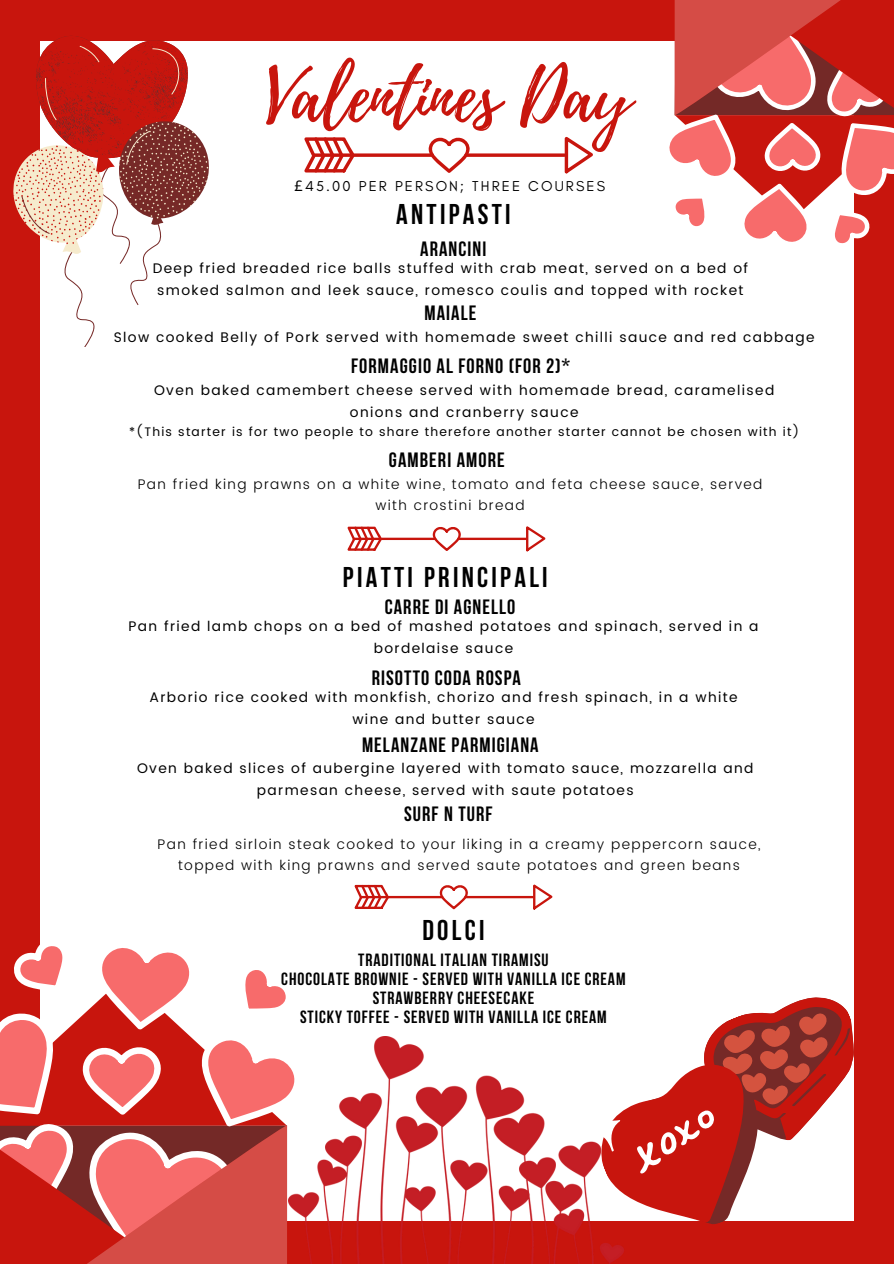
<style>
.page{position:relative;width:894px;height:1264px;background:#fff}
.page>*{position:absolute;margin:0;border:0;box-sizing:border-box;transform-origin:0 0}
.t1{font:71.4px "Playlist Script";color:#c8150d}
.t2{font:700 28.5px "Bebas Neue";letter-spacing:.115em;color:#000}
.t3{font:700 20.7px "Bebas Neue";letter-spacing:.055em;color:#000}
.t4{font:700 17.7px/19.2px "Bebas Neue";letter-spacing:.055em;color:#000;text-align:center}
.t5{font:14.55px "Glacial Indifference";letter-spacing:.145em;color:#000}
.t6{font:13.8px/21.3px "Poppins";letter-spacing:.1em;color:#000;text-align:center}
.t7{font:300 13.8px/21.3px "Poppins";letter-spacing:.1em;color:#000;text-align:center}
.t8{font:12.3px "Poppins";letter-spacing:.1em;color:#000}
.s1{font-family:"Noto Sans"}
</style>
<div class="page">
<div style="left:0;top:0;width:893px;height:1263px;background:#c8150d"></div>
<div style="left:40px;top:42px;width:813px;height:1178px;background:#fff"></div>
<svg style="left:304px;top:136px;width:289px;height:38px"></svg>
<svg style="left:347px;top:526px;width:198px;height:25px"></svg>
<svg style="left:354px;top:884px;width:198px;height:26px"></svg>
<svg style="left:715px;top:977px;width:139px;height:54px"></svg>
<svg style="left:629px;top:1031px;width:225px;height:194px"></svg>
<svg style="left:0;top:944px;width:288px;height:319px"></svg>
<svg style="left:13px;top:35px;width:198px;height:312px"></svg>
<svg style="left:663px;top:0;width:230px;height:248px"></svg>
<img style="left:288px;top:1036px;width:341px;height:227px">
<p class="t1" style="left:266px;top:46px;width:366px">Valentines Day</p>
<p class="t5" style="left:294px;top:177px;width:312px"><span class="s1">£</span>45.00 PER PERSON; THREE COURSES</p>
<p class="t2" style="left:396px;top:203px;width:116px">ANTIPASTI</p>
<p class="t3" style="left:420px;top:241px;width:68px">ARANCINI</p>
<h4 class="t6" style="left:153px;top:258px;width:596px">Deep fried breaded rice balls stuffed with crab meat, served on a bed of smoked salmon and leek sauce, romesco coulis and topped with rocket</h4>
<h6 class="t3" style="left:424px;top:304px;width:53px">MAIALE</h6>
<h2 class="t6" style="left:114px;top:327px;width:702px">Slow cooked Belly of Pork served with homemade sweet chilli sauce and red cabbage</h2>
<h3 class="t3" style="left:351px;top:357px;width:220px">FORMAGGIO AL FORNO (FOR 2)*</h3>
<p class="t6" style="left:154px;top:379px;width:621px">Oven baked camembert cheese served with homemade bread, caramelised onions and cranberry sauce</p>
<h4 class="t8" style="left:129px;top:425px;width:671px">*(This starter is for two people to share therefore another starter cannot be chosen with it)</h4>
<p class="t3" style="left:389px;top:451px;width:117px">GAMBERI AMORE</p>
<h4 class="t7" style="left:138px;top:473px;width:626px">Pan fried king prawns on a white wine, tomato and feta cheese sauce, served with crostini bread</h4>
<p class="t2" style="left:343px;top:565px;width:206px">PIATTI PRINCIPALI</p>
<p class="t3" style="left:384px;top:598px;width:132px">CARRE DI AGNELLO</p>
<p class="t6" style="left:128px;top:616px;width:631px">Pan fried lamb chops on a bed of mashed potatoes and spinach, served in a bordelaise sauce</p>
<h4 class="t3" style="left:371px;top:669px;width:151px">RISOTTO CODA ROSPA</h4>
<p class="t6" style="left:149px;top:687px;width:589px">Arborio rice cooked with monkfish, chorizo and fresh spinach, in a white wine and butter sauce</p>
<h2 class="t3" style="left:362px;top:736px;width:178px">MELANZANE PARMIGIANA</h2>
<h4 class="t6" style="left:137px;top:758px;width:617px">Oven baked slices of aubergine layered with tomato sauce, mozzarella and parmesan cheese, served with saute potatoes</h4>
<p class="t3" style="left:404px;top:805px;width:90px">SURF N TURF</p>
<h4 class="t7" style="left:158px;top:833px;width:604px">Pan fried sirloin steak cooked to your liking in a creamy peppercorn sauce, topped with king prawns and served saute potatoes and green beans</h4>
<p class="t2" style="left:422px;top:918px;width:64px">DOLCI</p>
<h4 class="t4" style="left:281px;top:951px;width:346px">TRADITIONAL ITALIAN TIRAMISU<br>CHOCOLATE BROWNIE - SERVED WITH VANILLA ICE CREAM STRAWBERRY CHEESECAKE<br>STICKY TOFFEE - SERVED WITH VANILLA ICE CREAM</h4>
</div>
